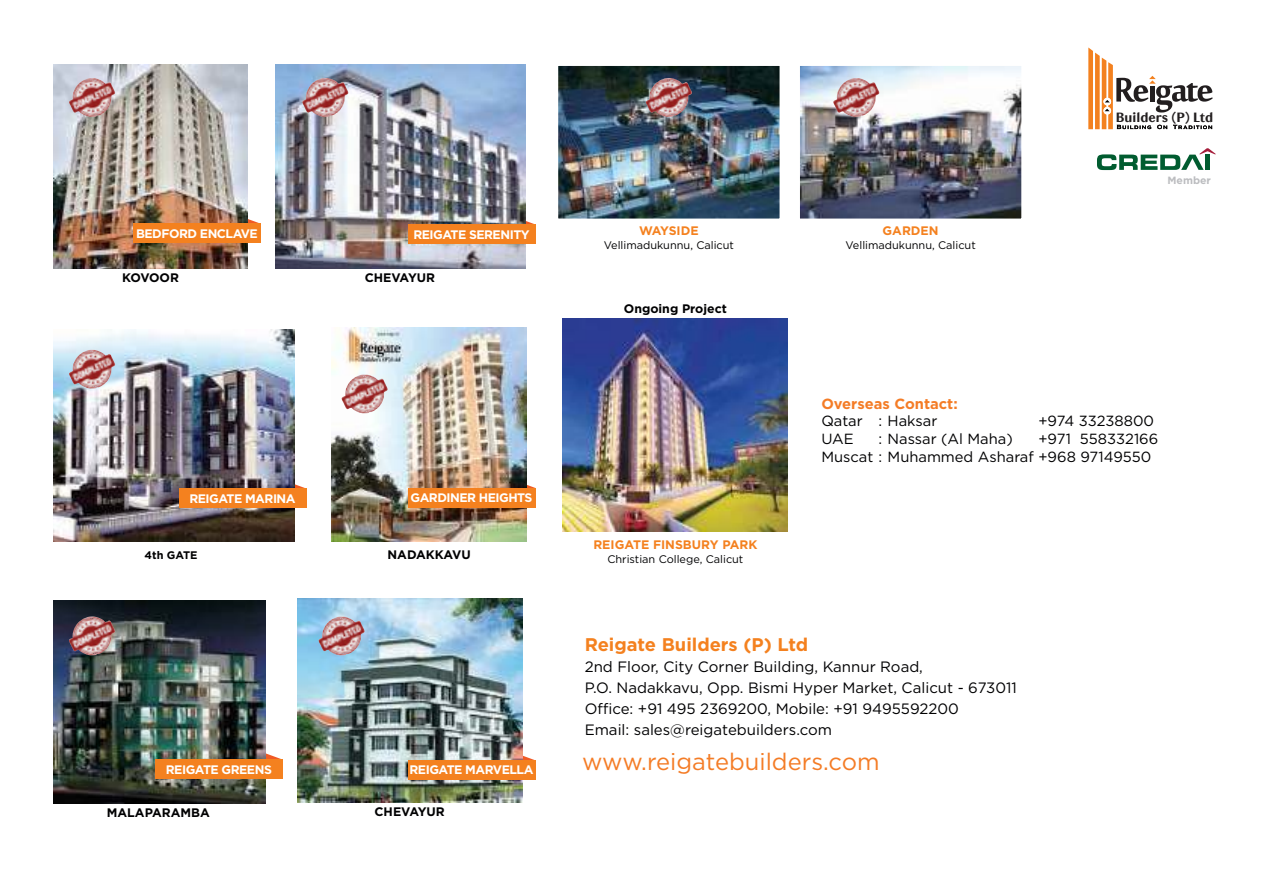
<style>
.page{position:relative;width:1263px;height:893px;background:#fff}
.page>*{position:absolute;margin:0;border:0;box-sizing:border-box;transform-origin:0 0}
.t1{font:23.7px "Gotham";color:#f47c26}
.t2{font:700 18.3px "Gotham";color:#f4811f}
.t3{font:15px/21px "Gotham";color:#010102}
.t4{font:14.7px/17.7px "Gotham";color:#010102}
.t5{font:700 14.7px "Gotham";color:#f47c26}
.t6{font:700 13.05px "Chong Old Style W01";color:#221e1f;scale:1.09 1}
.t7{font:700 12.3px "Gotham";letter-spacing:-.04em;color:#fff}
.t8{font:700 12.3px "Gotham";color:#010102}
.t9{font:700 12.3px "Gotham";color:#f4811f}
.t10{font:10.95px "Gotham";color:#010102}
.t11{font:700 10.95px "Gotham";color:#010102}
.t12{font:700 10.5px "Gotham";color:#bcbdc0}
</style>
<div class="page">
<svg style="left:525px;top:218px;width:9px;height:6px"></svg>
<img style="left:558px;top:66px;width:222px;height:153px">
<img style="left:800px;top:66px;width:222px;height:153px">
<svg style="left:265px;top:753px;width:18px;height:7px"></svg>
<img style="left:53px;top:601px;width:212px;height:203px">
<div style="left:155px;top:760px;width:128px;height:19px;background:#f4811f"></div>
<img style="left:275px;top:64px;width:250px;height:204px">
<div style="left:408px;top:224px;width:127px;height:20px;background:#f4811f"></div>
<img style="left:563px;top:318px;width:225px;height:213px">
<svg style="left:522px;top:753px;width:12px;height:7px"></svg>
<img style="left:297px;top:599px;width:225px;height:204px">
<div style="left:408px;top:760px;width:127px;height:19px;background:#f4811f"></div>
<svg style="left:527px;top:485px;width:8px;height:3px"></svg>
<img style="left:331px;top:328px;width:196px;height:213px">
<div style="left:408px;top:488px;width:127px;height:20px;background:#f4811f"></div>
<svg style="left:295px;top:484px;width:10px;height:4px"></svg>
<img style="left:53px;top:329px;width:242px;height:213px">
<div style="left:179px;top:488px;width:127px;height:20px;background:#f4811f"></div>
<svg style="left:248px;top:219px;width:13px;height:5px"></svg>
<img style="left:53px;top:65px;width:195px;height:203px">
<div style="left:133px;top:224px;width:128px;height:19px;background:#f4811f"></div>
<svg style="left:1088px;top:47px;width:125px;height:82px"></svg>
<img style="left:68px;top:350px;width:48px;height:39px">
<img style="left:68px;top:616px;width:48px;height:39px">
<img style="left:68px;top:78px;width:48px;height:39px">
<img style="left:302px;top:78px;width:47px;height:39px">
<img style="left:341px;top:374px;width:47px;height:40px">
<img style="left:318px;top:616px;width:47px;height:39px">
<img style="left:645px;top:78px;width:47px;height:39px">
<img style="left:833px;top:78px;width:47px;height:39px">
<svg style="left:1097px;top:148px;width:119px;height:22px"></svg>
<div style="left:1205px;top:155px;width:5px;height:15px;background:#015c30"></div>
<p class="t6" style="left:1116px;top:112px;width:91px">Builders (P) Ltd</p>
<p class="t12" style="left:1167px;top:176px;width:45px">Member</p>
<p class="t7" style="left:136px;top:228px;width:123px">BEDFORD ENCLAVE</p>
<p class="t7" style="left:413px;top:229px;width:118px">REIGATE SERENITY</p>
<p class="t9" style="left:639px;top:225px;width:61px">WAYSIDE</p>
<p class="t10" style="left:604px;top:240px;width:132px">Vellimadukunnu, Calicut</p>
<p class="t9" style="left:883px;top:225px;width:58px">GARDEN</p>
<p class="t10" style="left:845px;top:240px;width:132px">Vellimadukunnu, Calicut</p>
<p class="t8" style="left:122px;top:272px;width:58px">KOVOOR</p>
<p class="t8" style="left:365px;top:272px;width:72px">CHEVAYUR</p>
<p class="t8" style="left:624px;top:303px;width:105px">Ongoing Project</p>
<p class="t5" style="left:821px;top:397px;width:138px">Overseas Contact:</p>
<p class="t4" style="left:821px;top:413px;width:117px">Qatar : Haksar</p>
<p class="t4" style="left:1038px;top:413px;width:117px">+974 33238800</p>
<p class="t4" style="left:821px;top:431px;width:34px">UAE</p>
<p class="t4" style="left:878px;top:431px;width:136px">: Nassar (Al Maha)</p>
<p class="t4" style="left:821px;top:431px;width:338px;text-indent:217px">+971 558332166<br>Muscat : Muhammed Asharaf +968 97149550</p>
<p class="t7" style="left:189px;top:493px;width:108px">REIGATE MARINA</p>
<p class="t7" style="left:410px;top:492px;width:123px">GARDINER HEIGHTS</p>
<p class="t11" style="left:145px;top:550px;width:54px">4th GATE</p>
<p class="t8" style="left:388px;top:550px;width:85px">NADAKKAVU</p>
<p class="t9" style="left:593px;top:539px;width:166px">REIGATE FINSBURY PARK</p>
<p class="t10" style="left:607px;top:554px;width:138px">Christian College, Calicut</p>
<p class="t2" style="left:585px;top:636px;width:225px">Reigate Builders (P) Ltd</p>
<p class="t3" style="left:585px;top:657px;width:434px">2nd Floor, City Corner Building, Kannur Road,<br>P.O. Nadakkavu, Opp. Bismi Hyper Market, Calicut - 673011<br>Office: +91 495 2369200, Mobile: +91 9495592200<br>Email: sales@reigatebuilders.com</p>
<p class="t7" style="left:166px;top:764px;width:108px">REIGATE GREENS</p>
<p class="t7" style="left:409px;top:764px;width:125px">REIGATE MARVELLA</p>
<h1 class="t1" style="left:582px;top:751px;width:299px">www.reigatebuilders.com</h1>
<p class="t8" style="left:107px;top:807px;width:105px">MALAPARAMBA</p>
<p class="t8" style="left:374px;top:806px;width:72px">CHEVAYUR</p>
</div>
